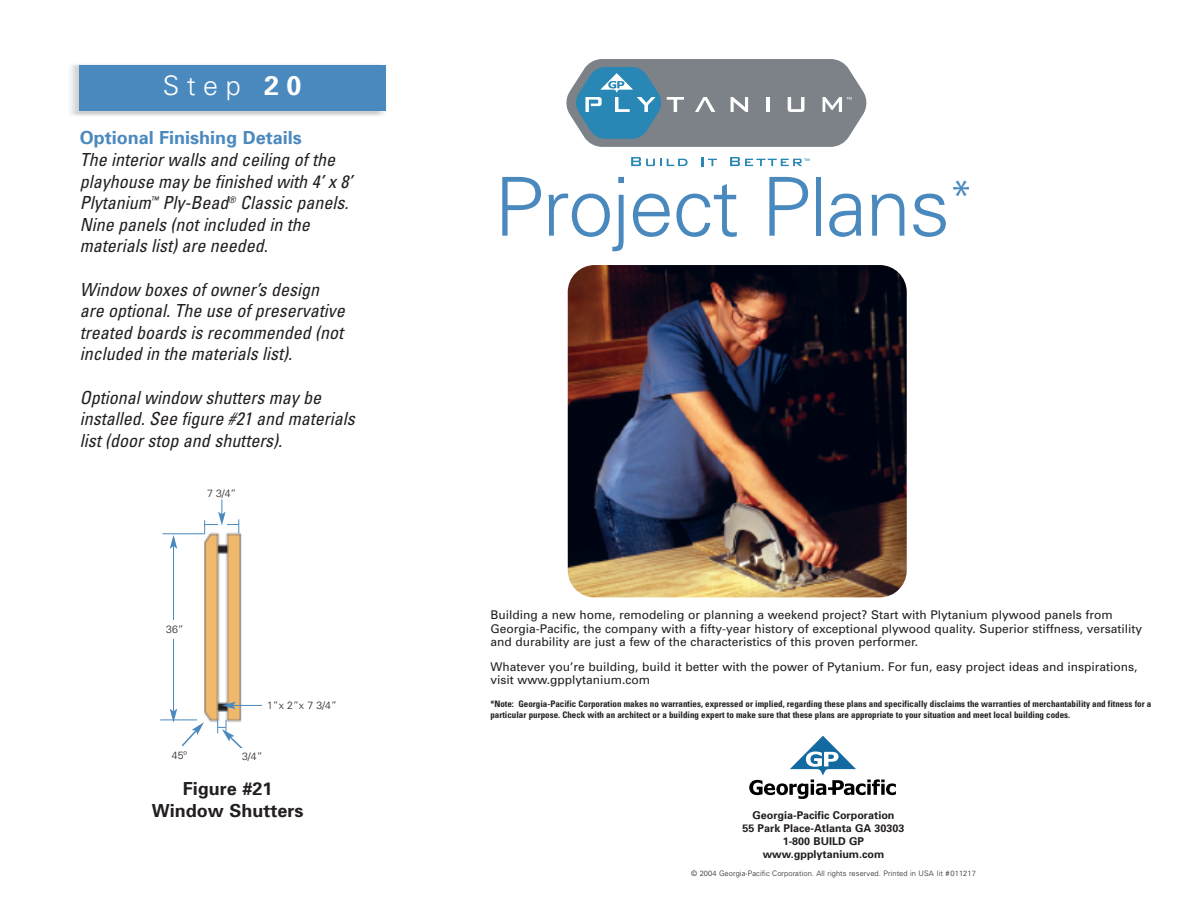
<style>
.page{position:relative;width:1188px;height:918px;background:#fff}
.page>*{position:absolute;margin:0;border:0;box-sizing:border-box;transform-origin:0 0}
.t1{font:300 81.45px "Univers";letter-spacing:-.015em;color:#4a89be}
.t2{font:300 27px "Univers";color:#fff}
.t3{font:italic condensed 18px/21.6px "Univers";color:#231f20}
.t4{font:700 18px "Univers";color:#4a89be}
.t5{font:700 18px/21.6px "Univers";color:#231f20;text-align:center}
.t6{font:12px/13.5px "Univers";color:#231f20}
.t7{font:700 10.8px/12.9px "Univers";color:#231f20;text-align:center}
.t8{font:300 10.5px "Univers";color:#231f20}
.t9{font:700 condensed 9px/10.5px "Univers";color:#231f20}
.t10{font:300 7.5px "Univers";letter-spacing:.01em;color:#231f20}
.s1{font-weight:700}
</style>
<div class="page">
<img style="left:71px;top:64px;width:315px;height:52px">
<div style="left:79px;top:65px;width:306px;height:45px;background:#4a89be"></div>
<svg style="left:749px;top:736px;width:147px;height:63px"></svg>
<svg style="left:631px;top:157px;width:57px;height:9px"></svg>
<svg style="left:701px;top:157px;width:16px;height:9px"></svg>
<svg style="left:566px;top:59px;width:300px;height:88px;background:#7c919c"></svg>
<svg style="left:730px;top:157px;width:79px;height:9px"></svg>
<img style="left:568px;top:265px;width:339px;height:332px;border-radius:27px">
<img style="left:193px;top:520px;width:49px;height:202px">
<hr style="left:173px;top:546px;width:1px;height:165px;background:#4a89be">
<svg style="left:170px;top:535px;width:7px;height:14px"></svg>
<div style="left:155px;top:620px;width:40px;height:19px;background:#fff"></div>
<hr style="left:162px;top:533px;width:43px;height:1px;background:#4a89be">
<hr style="left:160px;top:720px;width:37px;height:1px;background:#4a89be">
<hr style="left:233px;top:705px;width:78px;height:1px;background:#4a89be">
<svg style="left:222px;top:702px;width:14px;height:7px"></svg>
<div style="left:262px;top:697px;width:80px;height:18px;background:#fff"></div>
<svg style="left:204px;top:520px;width:1px;height:14px"></svg>
<hr style="left:204px;top:524px;width:35px;height:1px;background:#4a89be">
<svg style="left:238px;top:519px;width:1px;height:14px"></svg>
<div style="left:218px;top:522px;width:8px;height:6px;background:#fff"></div>
<svg style="left:218px;top:499px;width:8px;height:26px"></svg>
<svg style="left:217px;top:720px;width:26px;height:28px"></svg>
<svg style="left:170px;top:709px;width:34px;height:38px"></svg>
<h2 class="t2" style="left:163px;top:75px;width:140px">Step <span class="s1">20</span></h2>
<h3 class="t4" style="left:80px;top:131px;width:224px">Optional Finishing Details</h3>
<h3 class="t3" style="left:80px;top:150px;width:274px">The interior walls and ceiling of the playhouse may be finished with 4’ x 8’ Plytanium<sup>™</sup> Ply-Bead<sup>®</sup> Classic panels.<br>Nine panels (not included in the materials list) are needed.</h3>
<h3 class="t3" style="left:80px;top:280px;width:266px">Window boxes of owner’s design are optional. The use of preservative treated boards is recommended (not included in the materials list).</h3>
<h3 class="t3" style="left:80px;top:388px;width:276px">Optional window shutters may be installed. See figure #21 and materials list (door stop and shutters).</h3>
<p class="t8" style="left:207px;top:489px;width:31px">7 3/4”</p>
<p class="t8" style="left:166px;top:625px;width:19px">36”</p>
<p class="t8" style="left:267px;top:701px;width:71px">1”x 2”x 7 3/4”</p>
<p class="t8" style="left:172px;top:752px;width:17px">45º</p>
<p class="t8" style="left:242px;top:753px;width:22px">3/4”</p>
<h3 class="t5" style="left:152px;top:780px;width:153px">Figure #21<br>Window Shutters</h3>
<h1 class="t1" style="left:494px;top:177px;width:481px">Project Plans<sup>*</sup></h1>
<p class="t6" style="left:490px;top:610px;width:653px">Building a new home, remodeling or planning a weekend project? Start with Plytanium plywood panels from<br>Georgia-Pacific, the company with a fifty-year history of exceptional plywood quality. Superior stiffness, versatility and durability are just a few of the characteristics of this proven performer.</p>
<p class="t6" style="left:490px;top:661px;width:648px">Whatever you’re building, build it better with the power of Pytanium. For fun, easy project ideas and inspirations, visit www.gpplytanium.com</p>
<p class="t9" style="left:490px;top:700px;width:662px">*Note: Georgia-Pacific Corporation makes no warranties, expressed or implied, regarding these plans and specifically disclaims the warranties of merchantability and fitness for a particular purpose. Check with an architect or a building expert to make sure that these plans are appropriate to your situation and meet local building codes.</p>
<p class="t7" style="left:742px;top:810px;width:164px">Georgia-Pacific Corporation<br>55 Park Place-Atlanta GA 30303<br>1-800 BUILD GP www.gpplytanium.com</p>
<p class="t10" style="left:691px;top:870px;width:286px">© 2004 Georgia-Pacific Corporation. All rights reserved. Printed in USA lit #011217</p>
</div>
